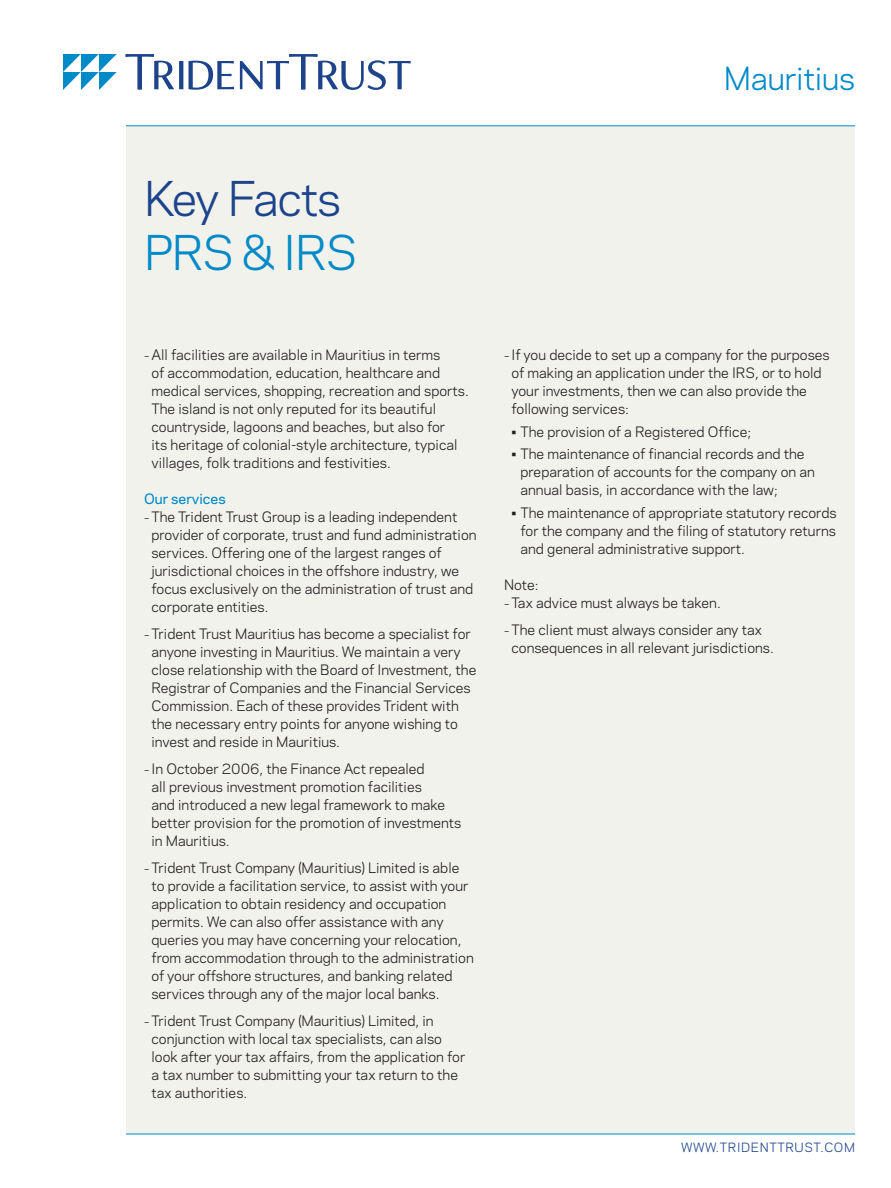
<style>
.page{position:relative;width:891px;height:1188px;background:#fff}
.page>*{position:absolute;margin:0;border:0;box-sizing:border-box;transform-origin:0 0}
.t1{font:45px "Polaris";letter-spacing:-.04em;color:#1d448b}
.t2{font:45px "Polaris";letter-spacing:-.03em;color:#008ac8}
.t3{font:30px "Polaris";letter-spacing:-.01em;color:#008ac8}
.t4{font:13.5px/18px "Polaris";color:#231f20}
.Head_1{font:500 13.5px "Polaris";color:#008ac8}
.t5{font:12px "Polaris";letter-spacing:.05em;color:#1d448b}
.s1{font-size:10.5px}
</style>
<div class="page">
<div style="left:126px;top:126px;width:729px;height:1008px;background:#f2f2ed"></div>
<hr style="left:126px;top:1134px;width:729px;height:1px;background:#008ac8">
<hr style="left:126px;top:126px;width:729px;height:1px;background:#008ac8">
<svg style="left:126px;top:54px;width:285px;height:36px"></svg>
<svg style="left:63px;top:54px;width:54px;height:36px"></svg>
<h2 class="t3" style="left:724px;top:56px;width:133px">Mauritius</h2>
<h1 class="t1" style="left:144px;top:165px;width:199px">Key Facts</h1>
<h1 class="t2" style="left:144px;top:219px;width:215px">PRS &amp; IRS</h1>
<p class="t4" style="left:152px;top:345px;width:319px;text-indent:-8px"><span class="s1">–</span> All facilities are available in Mauritius in terms<br>of accommodation, education, healthcare and medical services, shopping, recreation and sports.<br>The island is not only reputed for its beautiful countryside, lagoons and beaches, but also for<br>its heritage of colonial-style architecture, typical villages, folk traditions and festivities.</p>
<p class="Head_1" style="left:144px;top:489px;width:83px">Our services</p>
<p class="t4" style="left:152px;top:507px;width:327px;text-indent:-8px"><span class="s1">–</span> The Trident Trust Group is a leading independent provider of corporate, trust and fund administration services. Offering one of the largest ranges of jurisdictional choices in the offshore industry, we focus exclusively on the administration of trust and corporate entities.</p>
<p class="t4" style="left:152px;top:624px;width:326px;text-indent:-8px"><span class="s1">–</span> Trident Trust Mauritius has become a specialist for anyone investing in Mauritius. We maintain a very close relationship with the Board of Investment, the Registrar of Companies and the Financial Services Commission. Each of these provides Trident with the necessary entry points for anyone wishing to invest and reside in Mauritius.</p>
<p class="t4" style="left:152px;top:759px;width:311px;text-indent:-8px"><span class="s1">–</span> In October 2006, the Finance Act repealed<br>all previous investment promotion facilities<br>and introduced a new legal framework to make better provision for the promotion of investments in Mauritius.</p>
<p class="t4" style="left:152px;top:858px;width:324px;text-indent:-8px"><span class="s1">–</span> Trident Trust Company (Mauritius) Limited is able to provide a facilitation service, to assist with your application to obtain residency and occupation permits. We can also offer assistance with any queries you may have concerning your relocation, from accommodation through to the administration of your offshore structures, and banking related services through any of the major local banks.</p>
<p class="t4" style="left:152px;top:1011px;width:315px;text-indent:-8px"><span class="s1">–</span> Trident Trust Company (Mauritius) Limited, in conjunction with local tax specialists, can also look after your tax affairs, from the application for a tax number to submitting your tax return to the tax authorities.</p>
<p class="t4" style="left:512px;top:345px;width:320px;text-indent:-8px"><span class="s1">–</span> If you decide to set up a company for the purposes of making an application under the IRS, or to hold your investments, then we can also provide the following services:</p>
<p class="t4" style="left:512px;top:422px;width:241px">• The provision of a Registered Office;</p>
<p class="t4" style="left:520px;top:444px;width:296px;text-indent:-9px">• The maintenance of financial records and the preparation of accounts for the company on an annual basis, in accordance with the law;</p>
<p class="t4" style="left:520px;top:503px;width:318px;text-align:justify;text-indent:-9px">• The maintenance of appropriate statutory records for the company and the filing of statutory returns and general administrative support.</p>
<p class="t4" style="left:504px;top:575px;width:36px">Note:</p>
<p class="t4" style="left:504px;top:593px;width:218px"><span class="s1">–</span> Tax advice must always be taken.</p>
<p class="t4" style="left:512px;top:620px;width:264px;text-indent:-8px"><span class="s1">–</span> The client must always consider any tax consequences in all relevant jurisdictions.</p>
<p class="t5" style="left:681px;top:1138px;width:175px">WWW.TRIDENTTRUST.COM</p>
</div>
